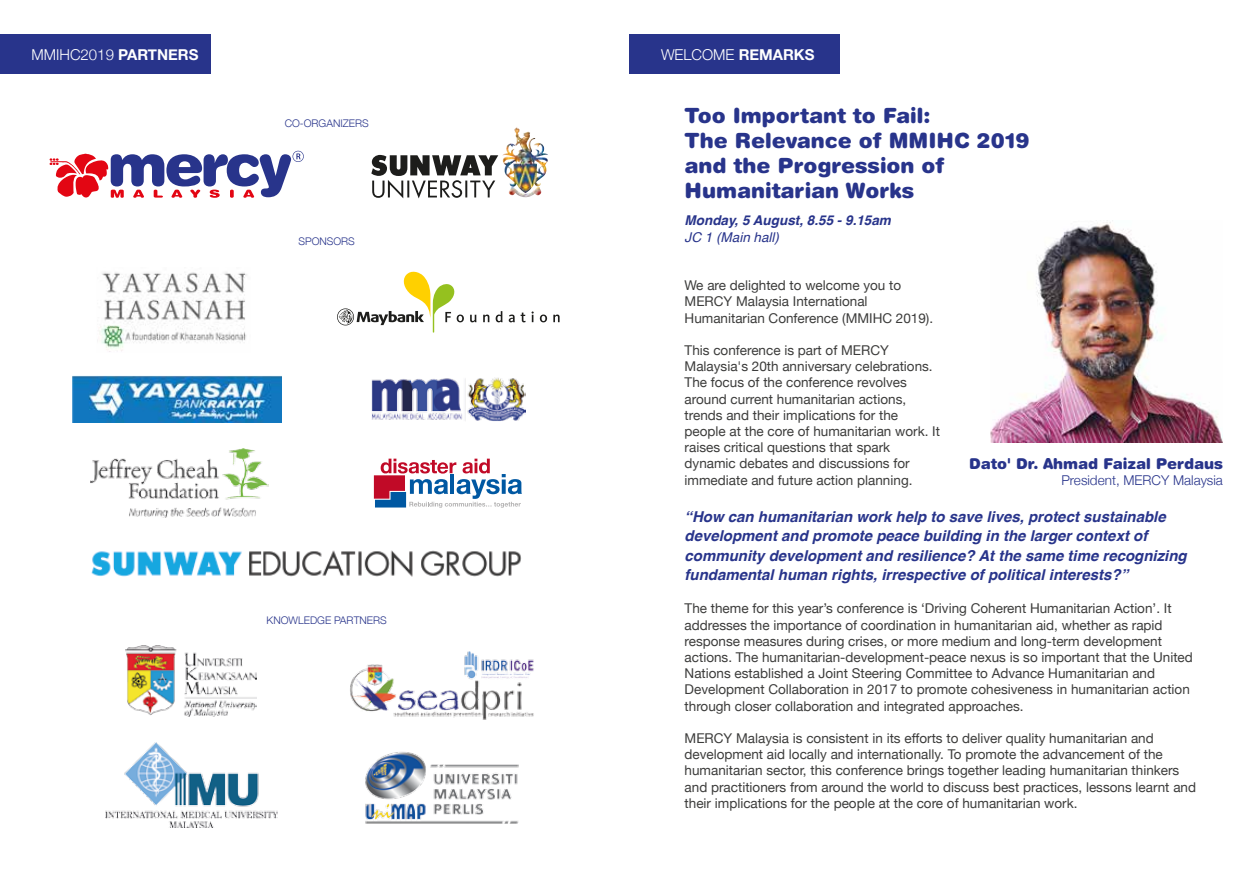
<style>
.page{position:relative;width:1259px;height:893px;background:#fff}
.page>*{position:absolute;margin:0;border:0;box-sizing:border-box;transform-origin:0 0}
.t1{font:900 21px/25.2px "Helvetica Rounded";color:#28348b}
.t2{font:italic 700 15px/19.5px "Helvetica";color:#28348b}
.t3{font:300 15px "Helvetica Neue";color:#fff}
.t4{font:900 15px "Helvetica Rounded";color:#28348b}
.t5{font:13.5px/16.2px "Helvetica Neue";color:#3c3c3b}
.t6{font:italic 700 13.5px "Helvetica";color:#28348b}
.t7{font:300 13.5px "Helvetica Neue";color:#28348b}
.t8{font:italic 13.5px "Helvetica";color:#28348b}
.t9{font:300 10.5px "Helvetica Neue";color:#28348b}
.s1{font-weight:700}
</style>
<div class="page">
<svg style="left:49px;top:151px;width:255px;height:47px"></svg>
<img style="left:125px;top:645px;width:132px;height:71px">
<img style="left:350px;top:651px;width:184px;height:69px">
<img style="left:365px;top:752px;width:154px;height:72px">
<img style="left:105px;top:742px;width:172px;height:85px">
<img style="left:371px;top:378px;width:154px;height:43px">
<div style="left:629px;top:34px;width:211px;height:39px;background:#28348b"></div>
<div style="left:0;top:34px;width:211px;height:39px;background:#28348b"></div>
<img style="left:73px;top:375px;width:208px;height:47px">
<svg style="left:373px;top:458px;width:149px;height:50px"></svg>
<img style="left:502px;top:128px;width:20px;height:53px">
<svg style="left:371px;top:155px;width:127px;height:43px"></svg>
<img style="left:990px;top:222px;width:233px;height:221px">
<img style="left:97px;top:272px;width:150px;height:80px">
<svg style="left:337px;top:271px;width:127px;height:62px"></svg>
<svg style="left:470px;top:315px;width:6px;height:7px"></svg>
<svg style="left:483px;top:315px;width:6px;height:7px"></svg>
<svg style="left:495px;top:311px;width:7px;height:11px"></svg>
<svg style="left:509px;top:311px;width:25px;height:11px"></svg>
<svg style="left:540px;top:315px;width:7px;height:7px"></svg>
<svg style="left:553px;top:315px;width:6px;height:7px"></svg>
<img style="left:91px;top:550px;width:430px;height:27px">
<img style="left:91px;top:449px;width:177px;height:69px">
<p class="t3" style="left:32px;top:42px;width:168px">MMIHC2019 <span class="s1">PARTNERS</span></p>
<p class="t3" style="left:661px;top:42px;width:155px">WELCOME <span class="s1">REMARKS</span></p>
<p class="t9" style="left:285px;top:114px;width:85px">CO-ORGANIZERS</p>
<p class="t9" style="left:298px;top:233px;width:58px">SPONSORS</p>
<p class="t9" style="left:267px;top:612px;width:122px">KNOWLEDGE PARTNERS</p>
<h1 class="t1" style="left:684px;top:102px;width:346px">Too Important to Fail:<br>The Relevance of MMIHC 2019 and the Progression of<br>Humanitarian Works</h1>
<p class="t6" style="left:684px;top:209px;width:208px">Monday, 5 August, 8.55 - 9.15am</p>
<p class="t8" style="left:684px;top:226px;width:96px">JC 1 (Main hall)</p>
<p class="t5" style="left:684px;top:278px;width:250px">We are delighted to welcome you to<br>MERCY Malaysia International<br>Humanitarian Conference (MMIHC 2019).</p>
<p class="t5" style="left:684px;top:343px;width:257px">This conference is part of MERCY Malaysia's 20th anniversary celebrations.<br>The focus of the conference revolves around current humanitarian actions, trends and their implications for the people at the core of humanitarian work. It raises critical questions that spark dynamic debates and discussions for immediate and future action planning.</p>
<p class="t2" style="left:684px;top:507px;width:504px">“How can humanitarian work help to save lives, protect sustainable development and promote peace building in the larger context of community development and resilience? At the same time recognizing fundamental human rights, irrespective of political interests?”</p>
<p class="t4" style="left:969px;top:454px;width:255px">Dato' Dr. Ahmad Faizal Perdaus</p>
<p class="t7" style="left:1061px;top:470px;width:163px">President, MERCY Malaysia</p>
<p class="t5" style="left:684px;top:601px;width:510px">The theme for this year’s conference is ‘Driving Coherent Humanitarian Action’. It addresses the importance of coordination in humanitarian aid, whether as rapid response measures during crises, or more medium and long-term development actions. The humanitarian-development-peace nexus is so important that the United Nations established a Joint Steering Committee to Advance Humanitarian and Development Collaboration in 2017 to promote cohesiveness in humanitarian action through closer collaboration and integrated approaches.</p>
<p class="t5" style="left:684px;top:731px;width:513px">MERCY Malaysia is consistent in its efforts to deliver quality humanitarian and development aid locally and internationally. To promote the advancement of the humanitarian sector, this conference brings together leading humanitarian thinkers and practitioners from around the world to discuss best practices, lessons learnt and their implications for the people at the core of humanitarian work.</p>
</div>
